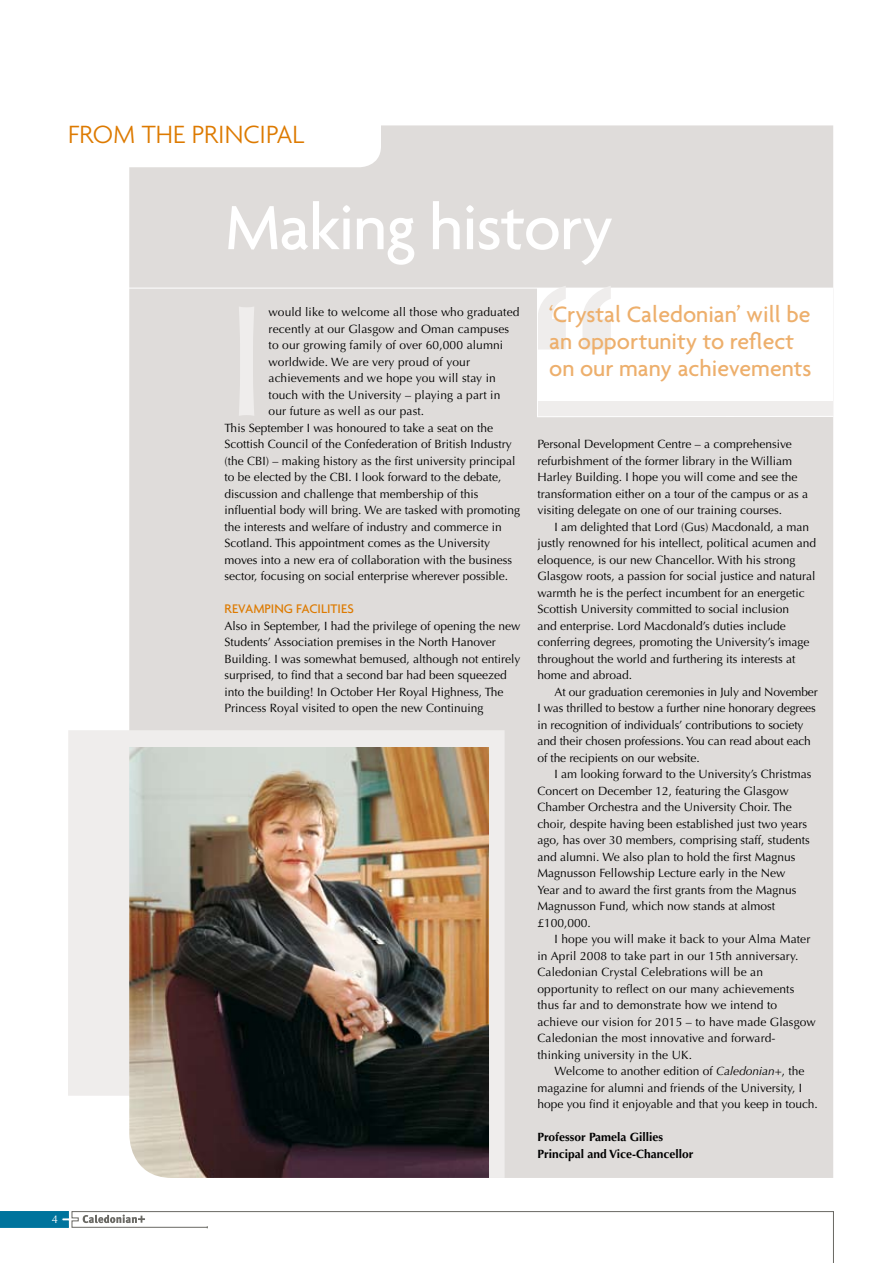
<style>
.page{position:relative;width:893px;height:1263px;background:#fff}
.page>*{position:absolute;margin:0;border:0;box-sizing:border-box;transform-origin:0 0}
.t1{font:500 67.5px "Agenda";color:#fff}
.t2{font:300 27px "Agenda";color:#dd7a00}
.t3{font:500 24px/27px "Agenda";color:#edaf6c}
.t4{font:500 13.5px "Agenda";color:#dd7a00}
.t5{font:12px/16.5px "Optima LT";color:#000}
.t6{font:700 12px/16.5px "Optima LT";color:#000}
.s1{font-style:italic}
</style>
<div class="page">
<div style="left:129px;top:125px;width:704px;height:1053px;background:#dfdcda"></div>
<div style="left:0;top:0;width:381px;height:167px;background:#fff;border-radius:21px"></div>
<svg style="left:68px;top:730px;width:437px;height:448px;background:#f0efee"></svg>
<img style="left:129px;top:747px;width:360px;height:431px">
<hr style="left:68px;top:288px;width:765px;height:1px;background:#fff">
<svg style="left:537px;top:286px;width:296px;height:131px"></svg>
<svg style="left:0;top:1211px;width:834px;height:52px"></svg>
<h2 class="t2" style="left:68px;top:118px;width:189px">FROM THE PRI NCIPA</h2>
<h2 class="t2" style="left:293px;top:118px;width:13px">L</h2>
<h1 class="t1" style="left:225px;top:186px;width:391px">Making history</h1>
<p class="t5" style="left:269px;top:304px;width:252px">would like to welcome all those who graduated</p>
<p class="t5" style="left:269px;top:320px;width:242px">recently at our Glasgow and Oman campuses</p>
<p class="t5" style="left:269px;top:337px;width:236px">to our growing family of over 60,000 alumni</p>
<p class="t5" style="left:269px;top:353px;width:203px">worldwide. We are very proud of your</p>
<p class="t5" style="left:269px;top:370px;width:229px">achievements and we hope you will stay in</p>
<p class="t5" style="left:269px;top:386px;width:233px">touch with the University – playing a part in</p>
<p class="t5" style="left:269px;top:403px;width:157px">our future as well as our past.</p>
<p class="t5" style="left:225px;top:419px;width:270px">This September I was honoured to take a seat on the</p>
<p class="t5" style="left:225px;top:436px;width:289px">Scottish Council of the Confederation of British Industry</p>
<p class="t5" style="left:225px;top:452px;width:293px">(the CBI) – making history as the first university principal</p>
<p class="t5" style="left:225px;top:469px;width:279px">to be elected by the CBI. I look forward to the debate,</p>
<p class="t5" style="left:225px;top:485px;width:255px">discussion and challenge that membership of this</p>
<p class="t5" style="left:225px;top:502px;width:297px">influential body will bring. We are tasked with promoting</p>
<p class="t5" style="left:225px;top:518px;width:279px">the interests and welfare of industry and commerce in</p>
<p class="t5" style="left:225px;top:535px;width:267px">Scotland. This appointment comes as the University</p>
<p class="t5" style="left:225px;top:551px;width:289px">moves into a new era of collaboration with the business</p>
<p class="t5" style="left:225px;top:568px;width:285px">sector, focusing on social enterprise wherever possible.</p>
<p class="t4" style="left:225px;top:600px;width:131px">revamping facilities</p>
<p class="t5" style="left:225px;top:617px;width:297px">Also in September, I had the privilege of opening the new Students’ Association premises in the N orth Hanover Building. I was somewhat bemused, although not entirely surprised, to find that a second bar had been squeezed into the building! In October Her Royal Highness, The Princess Royal visited to open the new Continuing</p>
<h3 class="t3" style="left:549px;top:301px;width:264px">‘Crystal Caledonian’ will be an opportunity to reflect on our many achievements</h3>
<p class="t5" style="left:537px;top:436px;width:272px">Personal Development Centre – a comprehensive refurbishment of the former library in the William Harley Building. I hope you will come and see the transformation either on a tour of the campus or as a visiting delegate on one of our training courses.</p>
<p class="t5" style="left:537px;top:518px;width:280px;text-indent:17px">I am delighted that Lord (Gus) Macdonald, a man justly renowned for his intellect, political acumen and eloquence, is our new Chancellor. With his strong Glasgow roots, a passion for social justice and natural warmth he is the perfect incumbent for an energetic Scottish University committed to social inclusion<br>and enterprise. Lord Macdonald’s duties include conferring degrees, promoting the University’s image throughout the world and furthering its interests at home and abroad.</p>
<p class="t5" style="left:537px;top:683px;width:282px;text-indent:17px">At our graduation ceremonies in July and November I was thrilled to bestow a further nine honorary degrees in recognition of individuals’ contributions to society and their chosen professions. You can read about each of the recipients on our website.</p>
<p class="t5" style="left:537px;top:766px;width:276px;text-indent:17px">I am looking forward to the University’s Christmas Concert on December 12, featuring the Glasgow Chamber Orchestra and the University Choir. The choir, despite having been established just two years ago, has over 30 members, comprising staff, students and alumni. We also plan to hold the first Magnus Magnusson Fellowship Lecture early in the New<br>Year and to award the first grants from the Magnus Magnusson Fund, which now stands at almost £100,000.</p>
<p class="t5" style="left:537px;top:931px;width:280px;text-indent:17px">I hope you will make it back to your Alma Mater in April 2008 to take part in our 15th anniversary.<br>Caledonian Crystal Celebrations will be an opportunity to reflect on our many achievements thus far and to demonstrate how we intend to achieve our vision for 2015 – to have made Glasgow Caledonian the most innovative and forward&shy;thinking university in the UK.</p>
<p class="t5" style="left:537px;top:1063px;width:282px;text-indent:17px">Welcome to another edition of <span class="s1">Caledonian+</span>, the magazine for alumni and friends of the University, I hope you find it enjoyable and that you keep in touch.</p>
<p class="t6" style="left:537px;top:1129px;width:157px">Professor Pamela Gillies<br>Principal and Vice-Chancellor</p>
</div>
